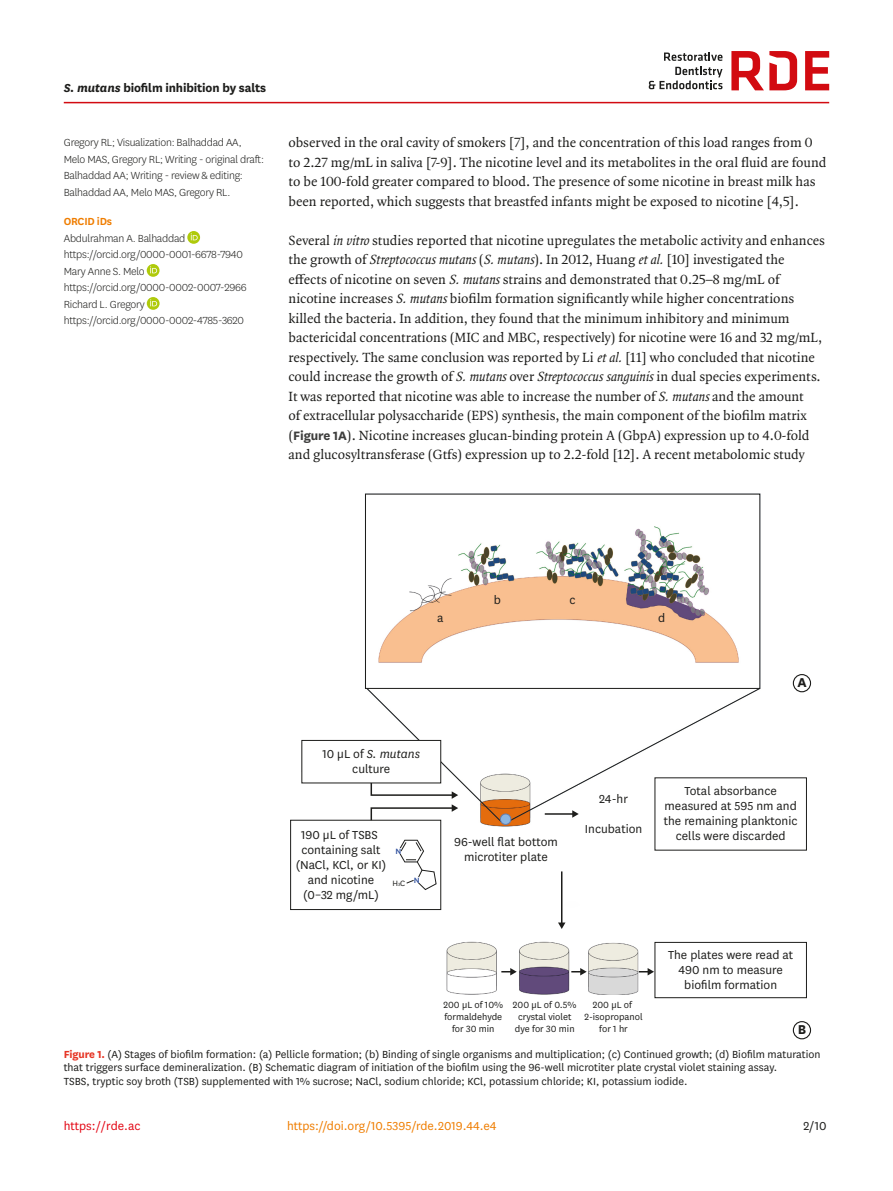
<style>
.page{position:relative;width:893px;height:1191px;background:#fff}
.page>*{position:absolute;margin:0;border:0;box-sizing:border-box;transform-origin:0 0}
.t1{font:700 15px "National";color:#1d1d1b}
.body_p{font:14.25px/19.5px "Quadraat OT";color:#1d1d1b}
.body_p_first{font:14.25px/19.5px "Quadraat OT";color:#1d1d1b}
.t2{font:13.5px/15px "National";color:#1d1d1b;text-align:center}
.doi_running_footer{font:13.5px "National";color:#ef7d00}
.alt-title-type{font:700 13.5px "National";letter-spacing:-.01em;color:#1d1d1b}
.t3{font:13.5px "National";color:#e30614}
.fig_caption{font:12px/13.5px "National";color:#1d1d1b}
.conflict_p{font:300 12px/16.5px "National";letter-spacing:-.02em;color:#1d1d1b}
.orcid_url_p{font:300 12px "National";letter-spacing:-.02em;color:#1d1d1b}
.orcid_name_p{font:300 12px "National";letter-spacing:-.02em;color:#1d1d1b}
.orcid_title{font:600 12px "National";letter-spacing:-.02em;color:#ef7d00}
.t4{font:10.5px/12px "National";color:#1d1d1b;text-align:center}
.t5{font:9px "National";color:#1d1d1b}
.t6{font:500 9px "National";color:#2b4c9b}
.s1{font-style:italic}
.s2{font-family:"National";font-weight:700;color:#3d3d3c}
.s3{font-size:5.25px}
.s4{font-weight:700;color:#e63424}
</style>
<div class="page">
<svg style="left:187px;top:231px;width:13px;height:13px"></svg>
<svg style="left:191px;top:233px;width:7px;height:7px"></svg>
<svg style="left:147px;top:264px;width:13px;height:13px"></svg>
<svg style="left:150px;top:266px;width:7px;height:7px"></svg>
<svg style="left:147px;top:297px;width:13px;height:13px"></svg>
<svg style="left:150px;top:299px;width:7px;height:7px"></svg>
<hr style="left:64px;top:102px;width:765px;height:1px;background:#d20b11">
<svg style="left:649px;top:52px;width:73px;height:37px"></svg>
<svg style="left:805px;top:51px;width:24px;height:39px"></svg>
<svg style="left:731px;top:51px;width:66px;height:39px"></svg>
<img style="left:302px;top:493px;width:492px;height:537px">
<div style="left:500px;top:814px;width:11px;height:10px;background:#8cb7e2;border-radius:50%"></div>
<div style="left:500px;top:814px;width:11px;height:10px;border:1px solid #657daa;border-radius:50%"></div>
<div style="left:302px;top:740px;width:139px;height:43px;background:#fff"></div>
<div style="left:301px;top:740px;width:140px;height:43px;border:1px solid #1d1d1b"></div>
<div style="left:655px;top:778px;width:151px;height:72px;background:#fff"></div>
<div style="left:445px;top:829px;width:121px;height:42px;background:#fff"></div>
<div style="left:433px;top:995px;width:81px;height:44px;background:#fff"></div>
<div style="left:504px;top:995px;width:81px;height:44px;background:#fff"></div>
<div style="left:576px;top:995px;width:80px;height:44px;background:#fff"></div>
<div style="left:578px;top:785px;width:71px;height:58px;background:#fff"></div>
<div style="left:655px;top:942px;width:151px;height:55px;background:#fff"></div>
<div style="left:655px;top:942px;width:152px;height:56px;border:1px solid #1d1d1b"></div>
<svg style="left:501px;top:968px;width:16px;height:7px"></svg>
<svg style="left:571px;top:968px;width:16px;height:7px"></svg>
<svg style="left:639px;top:968px;width:15px;height:7px"></svg>
<svg style="left:510px;top:687px;width:251px;height:134px"></svg>
<hr style="left:561px;top:871px;width:1px;height:52px;background:#1d1d1b">
<svg style="left:558px;top:922px;width:7px;height:7px"></svg>
<div style="left:291px;top:820px;width:150px;height:89px;background:#fff"></div>
<svg style="left:399px;top:839px;width:38px;height:51px"></svg>
<div style="left:290px;top:820px;width:151px;height:90px;border:1px solid #1d1d1b"></div>
<div style="left:793px;top:674px;width:18px;height:18px;border:1px solid #1d1d1b;border-radius:50%"></div>
<div style="left:793px;top:1021px;width:18px;height:18px;border:1px solid #1d1d1b;border-radius:50%"></div>
<svg style="left:366px;top:687px;width:136px;height:136px"></svg>
<p class="alt-title-type" style="left:64px;top:78px;width:204px"><span class="s1">S. mutans</span> biofilm inhibition by salts</p>
<p class="conflict_p" style="left:64px;top:134px;width:202px">Gregory RL; Visualization: Balhaddad AA, Melo MAS, Gregory RL; Writing - original draft:<br>Balhaddad AA; Writing - review &amp; editing:<br>Balhaddad AA, Melo MAS, Gregory RL.</p>
<p class="orcid_title" style="left:64px;top:213px;width:50px">ORCID iDs</p>
<p class="orcid_name_p" style="left:64px;top:230px;width:123px">Abdulrahman A. Balhaddad</p>
<p class="orcid_url_p" style="left:64px;top:247px;width:181px">https://orcid.org/0000-0001-6678-7940</p>
<p class="orcid_name_p" style="left:64px;top:263px;width:82px">Mary Anne S. Melo</p>
<p class="orcid_url_p" style="left:64px;top:280px;width:184px">https://orcid.org/0000-0002-0007-2966</p>
<p class="orcid_name_p" style="left:64px;top:296px;width:83px">Richard L. Gregory</p>
<p class="orcid_url_p" style="left:64px;top:313px;width:182px">https://orcid.org/0000-0002-4785-3620</p>
<p class="body_p_first" style="left:289px;top:133px;width:539px">observed in the oral cavity of smokers [7], and the concentration of this load ranges from 0 to 2.27 mg/mL in saliva [7-9]. The nicotine level and its metabolites in the oral fluid are found to be 100-fold greater compared to blood. The presence of some nicotine in breast milk has been reported, which suggests that breastfed infants might be exposed to nicotine [4,5].</p>
<p class="body_p" style="left:289px;top:230px;width:538px">Several <span class="s1">in vitro</span>studies reported that nicotine upregulates the metabolic activity and enhances the growth of <span class="s1">Streptococcusmutans</span>(<span class="s1">S.mutans</span>). In 2012, Huang <span class="s1">etal.</span>[10] investigated the effects of nicotine on seven <span class="s1">S.mutans</span>strains and demonstrated that 0.25–8 mg/mL of nicotine increases <span class="s1">S.mutans</span>biofilm formation significantly while higher concentrations killed the bacteria. In addition, they found that the minimum inhibitory and minimum bactericidal concentrations (MIC and MBC, respectively) for nicotine were 16 and 32 mg/mL, respectively. The same conclusion was reported by Li <span class="s1">etal.</span>[11] who concluded that nicotine could increase the growth of <span class="s1">S.mutans</span>over <span class="s1">Streptococcussanguinis</span>in dual species experiments.<br>It was reported that nicotine was able to increase the number of <span class="s1">S.mutans</span>and the amount<br>of extracellular polysaccharide (EPS) synthesis, the main component of the biofilm matrix (<span class="s2">Figure 1A</span>). Nicotine increases glucan-binding protein A (GbpA) expression up to 4.0-fold and glucosyltransferase (Gtfs) expression up to 2.2-fold [12]. A recent metabolomic study</p>
<p class="t2" style="left:437px;top:609px;width:8px">a</p>
<p class="t2" style="left:494px;top:592px;width:9px">b</p>
<p class="t2" style="left:570px;top:592px;width:8px">c</p>
<p class="t2" style="left:658px;top:609px;width:9px">d</p>
<p class="t1" style="left:797px;top:672px;width:11px">A</p>
<p class="t2" style="left:322px;top:745px;width:99px">10 µL of <span class="s1">S. mutans </span>culture</p>
<p class="t2" style="left:296px;top:826px;width:92px">190 µL of TSBS containing salt (NaCl, KCl, or KI) and nicotine (0–32 mg/mL)</p>
<p class="t6" style="left:395px;top:844px;width:7px">N</p>
<p class="t5" style="left:392px;top:877px;width:29px">H<span class="s3">3</span>C <sup>N</sup></p>
<p class="t2" style="left:454px;top:834px;width:105px">96-well flat bottom microtiter plate</p>
<p class="t2" style="left:599px;top:790px;width:30px">24-hr</p>
<p class="t2" style="left:585px;top:820px;width:59px">Incubation</p>
<p class="t2" style="left:664px;top:783px;width:135px">Total absorbance measured at 595 nm and the remaining planktonic cells were discarded</p>
<p class="t2" style="left:668px;top:946px;width:127px">The plates were read at<br>490 nm to measure biofilm formation</p>
<p class="t4" style="left:443px;top:998px;width:61px">200 µL of 10% formaldehyde for 30 min</p>
<p class="t4" style="left:513px;top:998px;width:65px;text-align:left">200 µL of 0.5% crystal violet dye for 30 min</p>
<p class="t4" style="left:584px;top:998px;width:60px">200 µL of<br>2-isopropanol for 1 hr</p>
<p class="t1" style="left:798px;top:1019px;width:10px">B</p>
<p class="fig_caption" style="left:64px;top:1046px;width:758px"><span class="s4">Figure 1.</span> (A) Stages of biofilm formation: (a) Pellicle formation; (b) Binding of single organisms and multiplication; (c) Continued growth; (d) Biofilm maturation that triggers surface demineralization. (B) Schematic diagram of initiation of the biofilm using the 96-well microtiter plate crystal violet staining assay.<br>TSBS, tryptic soy broth (TSB) supplemented with 1% sucrose; NaCl, sodium chloride; KCl, potassium chloride; KI, potassium iodide.</p>
<p class="t3" style="left:64px;top:1116px;width:78px">https://rde.ac</p>
<p class="doi_running_footer" style="left:287px;top:1116px;width:211px">https://doi.org/10.5395/rde.2019.44.e4</p>
<p class="t2" style="left:803px;top:1117px;width:25px">2/10</p>
</div>
